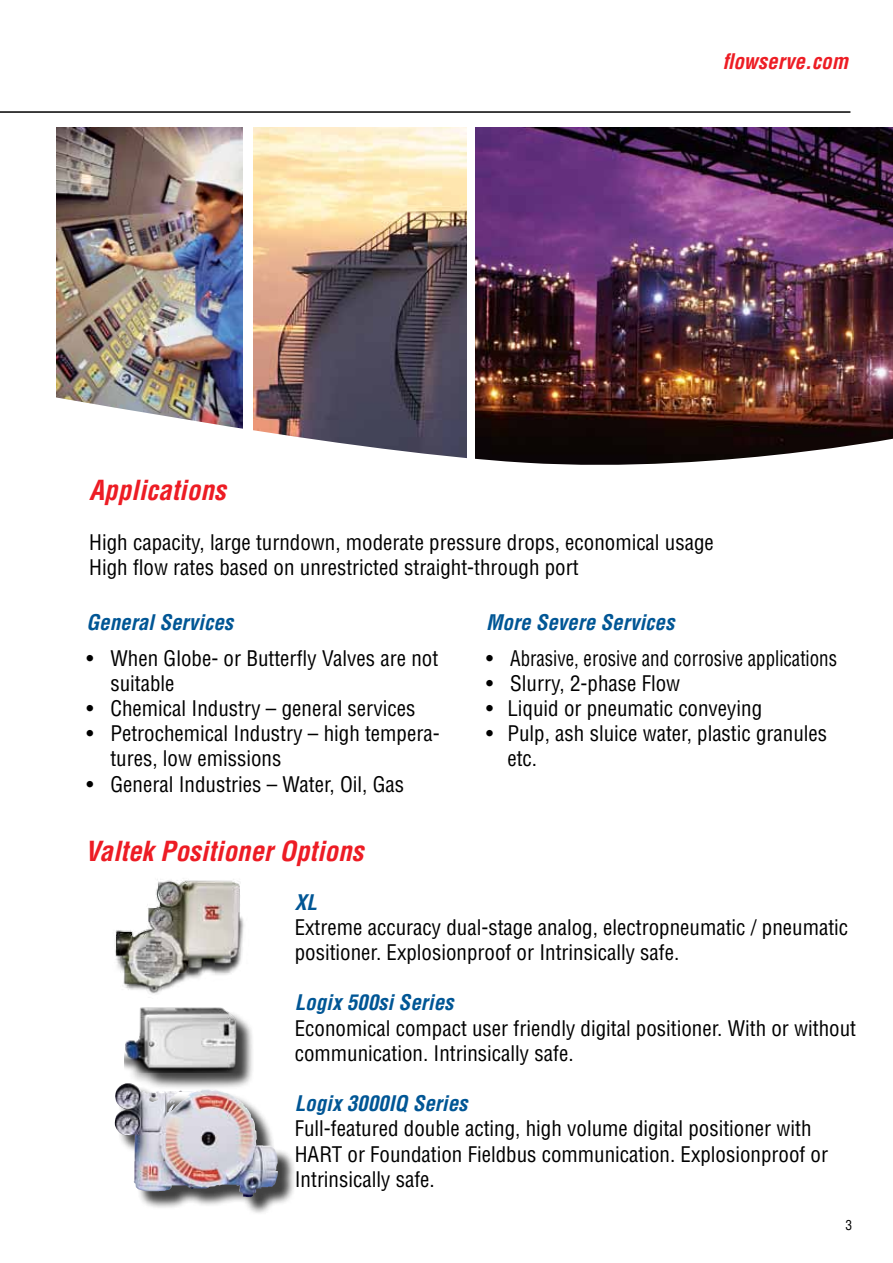
<style>
.page{position:relative;width:893px;height:1263px;background:#fff}
.page>*{position:absolute;margin:0;border:0;box-sizing:border-box;transform-origin:0 0}
.t1{font:italic 700 condensed 27px "Helvetica LT Std";color:#ed1c24}
.t2{font:condensed 21px/25.2px "Helvetica LT Std";color:#000}
.t3{font:italic 700 condensed 21px "Helvetica LT Std";color:#005695}
.t4{font:italic 700 condensed 21px "Helvetica LT Std";color:#ed1d24}
.t5{font:condensed 13.5px "Helvetica LT Std";color:#000}
</style>
<div class="page">
<hr style="left:0;top:111px;width:850px;height:2px;background:#000">
<img style="left:57px;top:128px;width:185px;height:258px">
<img style="left:476px;top:128px;width:417px;height:258px">
<img style="left:254px;top:128px;width:212px;height:258px">
<img style="left:56px;top:386px;width:837px;height:79px">
<div style="left:128px;top:1010px;width:126px;height:80px;background:#000;opacity:.75"></div>
<img style="left:125px;top:1007px;width:113px;height:65px">
<div style="left:118px;top:1086px;width:178px;height:129px;background:#000;opacity:.75"></div>
<img style="left:115px;top:1083px;width:163px;height:114px">
<img style="left:115px;top:879px;width:129px;height:115px">
<p class="t4" style="left:723px;top:48px;width:127px">flowserve.com</p>
<p class="t1" style="left:89px;top:473px;width:138px">Applications</p>
<p class="t2" style="left:89px;top:530px;width:626px">High capacity, large turndown, moderate pressure drops, economical usage<br>High flow rates based on unrestricted straight-through port</p>
<p class="t3" style="left:86px;top:609px;width:148px">General Services</p>
<p class="t2" style="left:110px;top:645px;width:329px;text-indent:-24px">• When Globe- or Butterfly Valves are not suitable</p>
<p class="t2" style="left:86px;top:696px;width:331px">• Chemical Industry – general services</p>
<p class="t2" style="left:110px;top:721px;width:331px;text-indent:-24px">• Petrochemical Industry – high tempera&shy;tures, low emissions</p>
<p class="t2" style="left:86px;top:771px;width:319px">• General Industries – Water, Oil, Gas</p>
<p class="t1" style="left:85px;top:834px;width:280px">Valtek Positioner Options</p>
<p class="t3" style="left:486px;top:609px;width:190px">More Severe Services</p>
<p class="t2" style="left:486px;top:645px;width:352px">• Abrasive, erosive and corrosive applications</p>
<p class="t2" style="left:486px;top:670px;width:196px">• Slurry, 2-phase Flow</p>
<p class="t2" style="left:486px;top:696px;width:278px">• Liquid or pneumatic conveying</p>
<p class="t2" style="left:507px;top:721px;width:321px;text-indent:-21px">• Pulp, ash sluice water, plastic granules etc.</p>
<p class="t3" style="left:295px;top:889px;width:24px">XL</p>
<p class="t2" style="left:295px;top:914px;width:555px">Extreme accuracy dual-stage analog, electropneumatic / pneumatic positioner. Explosionproof or Intrinsically safe.</p>
<p class="t3" style="left:295px;top:990px;width:160px">Logix 500si Series</p>
<p class="t2" style="left:295px;top:1015px;width:563px">Economical compact user friendly digital positioner. With or without communication. Intrinsically safe.</p>
<p class="t3" style="left:295px;top:1090px;width:174px">Logix 3000IQ Series</p>
<p class="t2" style="left:295px;top:1116px;width:535px">Full-featured double acting, high volume digital positioner with<br>HART or Foundation Fieldbus communication. Explosionproof or<br>Intrinsically safe.</p>
<p class="t5" style="left:845px;top:1217px;width:8px">3</p>
</div>
